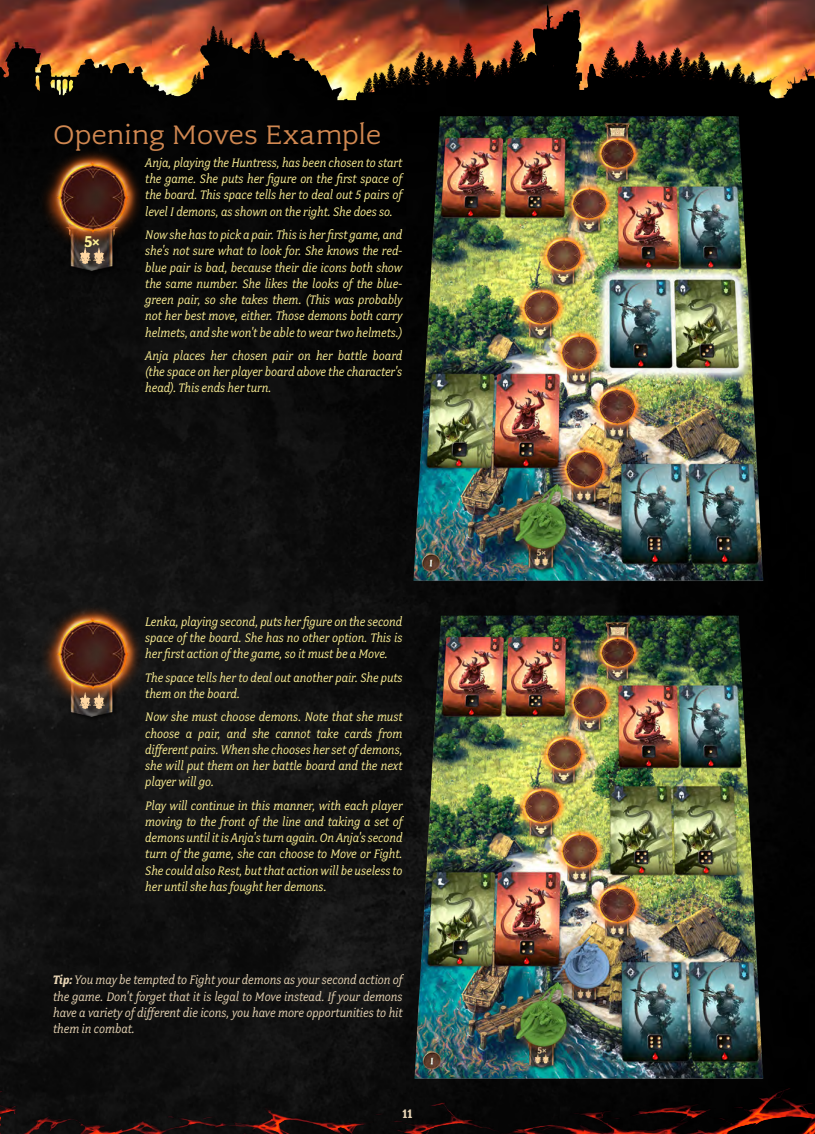
<style>
.page{position:relative;width:815px;height:1134px;background:#fff}
.page>*{position:absolute;margin:0;border:0;box-sizing:border-box;transform-origin:0 0}
.t1{font:30px "Fairplex Wide OT";letter-spacing:-.01em;color:#d18851}
.t2{font:700 17.62px "Fairplex Narrow OT";color:#fdf095}
.t3{font:italic 13.75px/16.2px "Fairplex Narrow OT";letter-spacing:-.005em;color:#fdf095;text-align:justify}
.t4{font:italic 13.75px/16.2px "Fairplex Narrow OT";letter-spacing:-.005em;color:#e7d4b4;text-align:justify}
.t5{font:700 13.75px "Fairplex Narrow OT";color:#e7d4b4}
.s1{font-weight:700}
</style>
<div class="page">
<img style="left:0;top:106px;width:815px;height:981px">
<img style="left:0;top:1087px;width:815px;height:47px">
<img style="left:0;top:0;width:815px;height:106px">
<div style="left:65px;top:223px;width:59px;height:54px;background:#080808"></div>
<img style="left:81px;top:268px;width:21px;height:3px">
<img style="left:39px;top:145px;width:106px;height:107px">
<img style="left:68px;top:242px;width:49px;height:26px">
<div style="left:67px;top:675px;width:55px;height:48px;background:#121212"></div>
<img style="left:65px;top:708px;width:41px;height:8px">
<img style="left:39px;top:602px;width:106px;height:106px">
<img style="left:68px;top:688px;width:49px;height:26px">
<img style="left:413px;top:117px;width:350px;height:466px">
<img style="left:413px;top:615px;width:350px;height:466px">
<h1 class="t1" style="left:53px;top:117px;width:330px">Opening Moves Example</h1>
<p class="t2" style="left:84px;top:231px;width:17px">5×</p>
<p class="t3" style="left:145px;top:155px;width:259px">Anja, playing the Huntress, has been chosen to start the game. She puts her figure on the first space of the board. This space tells her to deal out 5 pairs of level I demons, as shown on the right. She does so.</p>
<p class="t3" style="left:145px;top:227px;width:259px">Now she has to pick a pair. This is her first game, and she's not sure what to look for. She knows the red&shy;blue pair is bad, because their die icons both show the same number. She likes the looks of the blue&shy;green pair, so she takes them. (This was probably not her best move, either. Those demons both carry helmets, and she won't be able to wear two helmets.)</p>
<p class="t3" style="left:145px;top:348px;width:259px">Anja places her chosen pair on her battle board (the space on her player board above the character's head). This ends her turn.</p>
<p class="t3" style="left:145px;top:613px;width:259px">Lenka, playing second, puts her figure on the second space of the board. She has no other option. This is her first action of the game, so it must be a Move.</p>
<p class="t3" style="left:145px;top:669px;width:259px">The space tells her to deal out another pair. She puts them on the board.</p>
<p class="t3" style="left:145px;top:709px;width:259px">Now she must choose demons. Note that she must choose a pair, and she cannot take cards from different pairs. When she chooses her set of demons, she will put them on her battle board and the next player will go.</p>
<p class="t3" style="left:145px;top:797px;width:259px">Play will continue in this manner, with each player moving to the front of the line and taking a set of demons until it is Anja's turn again. On Anja's second turn of the game, she can choose to Move or Fight.<br>She could also Rest, but that action will be useless to her until she has fought her demons.</p>
<p class="t4" style="left:53px;top:972px;width:351px"><span class="s1">Tip:</span> You may be tempted to Fight your demons as your second action of the game. Don't forget that it is legal to Move instead. If your demons have a variety of different die icons, you have more opportunities to hit them in combat.</p>
<p class="t5" style="left:402px;top:1106px;width:12px">11</p>
</div>
